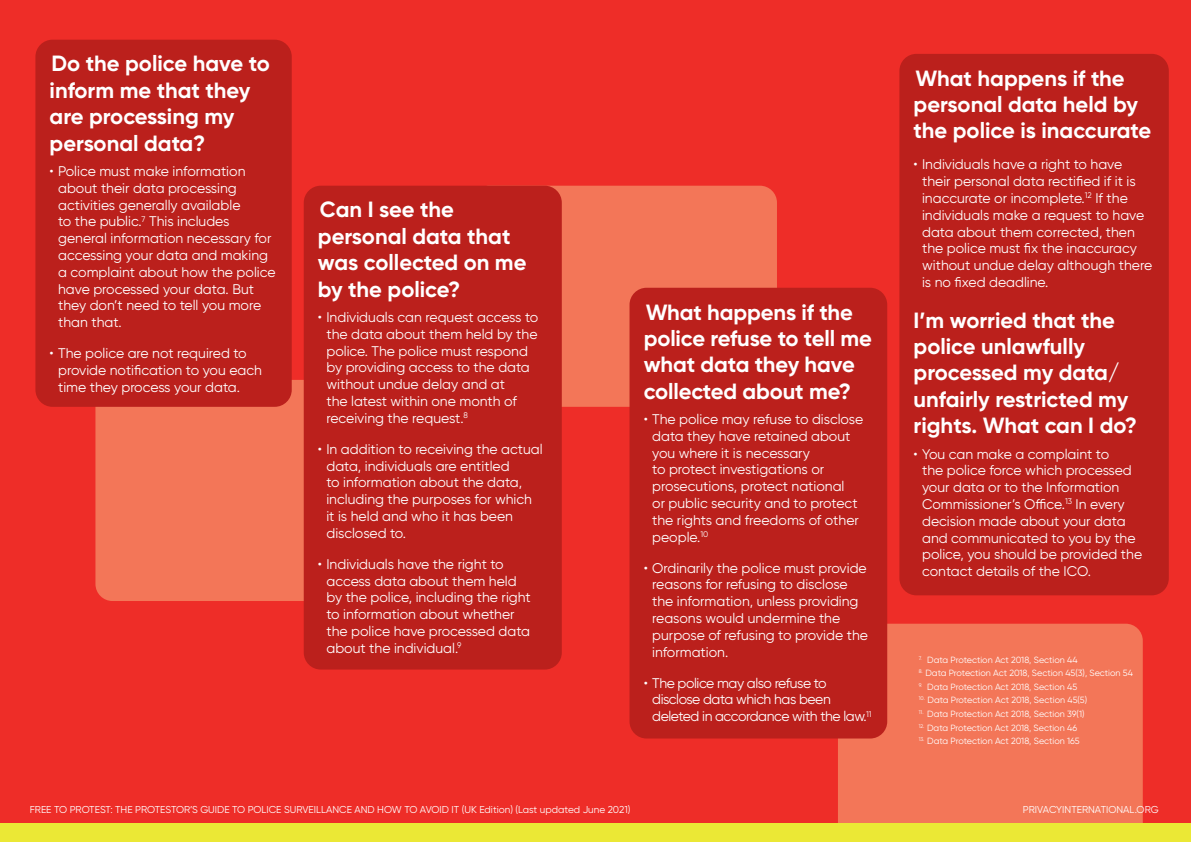
<style>
.page{position:relative;width:1191px;height:842px;background:#ee2d28}
.page>*{position:absolute;margin:0;border:0;box-sizing:border-box;transform-origin:0 0}
.Sub_Headings{font:700 22px/26.4px "Gilroy";letter-spacing:-.005em;color:#fff}
.Bullet_Points{font:700 22px/26.4px "Gilroy";color:#fff}
.Bullet_Points-2{font:14px/16.8px "Gilroy";color:#fff}
.Bullet_Points-3{font:14px/16.8px "Gilroy";letter-spacing:-.03em;color:#fff}
.Footnotes{font:10px "Gilroy";color:#fff}
.Footnotes-2{font:9px "Gilroy";color:#fff}
</style>
<div class="page">
<div style="left:95px;top:380px;width:305px;height:221px;background:#f37658;border-radius:17px"></div>
<div style="left:472px;top:186px;width:305px;height:221px;background:#f37658;border-radius:17px"></div>
<div style="left:838px;top:624px;width:304px;height:199px;background:#f37658"></div>
<div style="left:35px;top:40px;width:257px;height:367px;background:#bb201c;border-radius:17px"></div>
<div style="left:304px;top:186px;width:258px;height:483px;background:#bb201c;border-radius:17px"></div>
<div style="left:629px;top:288px;width:258px;height:450px;background:#bb201c;border-radius:17px"></div>
<div style="left:899px;top:54px;width:269px;height:541px;background:#bb201c;border-radius:17px"></div>
<div style="left:0;top:823px;width:1191px;height:19px;background:#ebe835"></div>
<p class="Sub_Headings" style="left:50px;top:50px;width:222px">Do the police have to inform me that they are processing my personal data?</p>
<p class="Bullet_Points-2" style="left:58px;top:163px;width:219px;text-indent:-9px">• Police must make information about their data processing activities generally available<br>to the public.<sup>7</sup> This includes general information necessary for accessing your data and making a complaint about how the police have processed your data. But they don’t need to tell you more than that.</p>
<p class="Bullet_Points-2" style="left:58px;top:345px;width:205px;text-indent:-9px">• The police are not required to provide notification to you each time they process your data.</p>
<p class="Sub_Headings" style="left:318px;top:196px;width:210px">Can I see the personal data that was collected on me by the police?</p>
<p class="Bullet_Points-2" style="left:326px;top:309px;width:213px;text-indent:-9px">• Individuals can request access to the data about them held by the police. The police must respond by providing access to the data without undue delay and at<br>the latest within one month of receiving the request.<sup>8</sup></p>
<p class="Bullet_Points-2" style="left:326px;top:440px;width:218px;text-indent:-9px">• In addition to receiving the actual data, individuals are entitled<br>to information about the data, including the purposes for which it is held and who it has been disclosed to.</p>
<p class="Bullet_Points-2" style="left:326px;top:555px;width:206px;text-indent:-9px">• Individuals have the right to access data about them held by the police, including the right to information about whether the police have processed data about the individual.<sup>9</sup></p>
<p class="Sub_Headings" style="left:643px;top:298px;width:230px">What happens if the police refuse to tell me what data they have collected about me?</p>
<p class="Bullet_Points-2" style="left:652px;top:411px;width:213px;text-indent:-9px">• The police may refuse to disclose data they have retained about you where it is necessary<br>to protect investigations or prosecutions, protect national<br>or public security and to protect the rights and freedoms of other people.<sup>10</sup></p>
<p class="Bullet_Points-2" style="left:652px;top:559px;width:217px;text-indent:-9px">• Ordinarily the police must provide reasons for refusing to disclose the information, unless providing reasons would undermine the purpose of refusing to provide the information.</p>
<p class="Bullet_Points-3" style="left:652px;top:674px;width:221px;text-indent:-9px">• The police may also refuse to disclose data which has been deleted in accordance with the law.<sup>11</sup></p>
<p class="Bullet_Points" style="left:913px;top:65px;width:239px">What happens if the personal data held by the police is inaccurate</p>
<p class="Bullet_Points-2" style="left:922px;top:156px;width:232px;text-indent:-9px">• Individuals have a right to have their personal data rectified if it is inaccurate or incomplete.<sup>12</sup> If the individuals make a request to have data about them corrected, then the police must fix the inaccuracy without undue delay although there is no fixed deadline.</p>
<p class="Sub_Headings" style="left:913px;top:307px;width:225px">I’m worried that the police unlawfully processed my data/ unfairly restricted my rights. What can I do?</p>
<p class="Bullet_Points-2" style="left:922px;top:445px;width:222px;text-indent:-9px">• You can make a complaint to<br>the police force which processed your data or to the Information<br>Commissioner’s Office.<sup>13</sup> In every decision made about your data and communicated to you by the police, you should be provided the contact details of the ICO.</p>
<p class="Footnotes-2" style="left:918px;top:654px;width:160px"><sup>7.</sup> Data Protection Act 2018, Section 44</p>
<p class="Footnotes-2" style="left:918px;top:667px;width:216px"><sup>8.</sup> Data Protection Act 2018, Section 45(3), Section 54</p>
<p class="Footnotes-2" style="left:918px;top:681px;width:160px"><sup>9.</sup> Data Protection Act 2018, Section 45</p>
<p class="Footnotes-2" style="left:918px;top:695px;width:170px"><sup>10.</sup> Data Protection Act 2018, Section 45(5)</p>
<p class="Footnotes-2" style="left:918px;top:708px;width:167px"><sup>11.</sup> Data Protection Act 2018, Section 39(1)</p>
<p class="Footnotes-2" style="left:918px;top:722px;width:160px"><sup>12.</sup> Data Protection Act 2018, Section 46</p>
<p class="Footnotes-2" style="left:918px;top:736px;width:162px"><sup>13.</sup> Data Protection Act 2018, Section 165</p>
<p class="Footnotes" style="left:30px;top:803px;width:602px">FREE TO PROTEST: THE PROTESTOR’S GUIDE TO POLICE SURVEILLANCE AND HOW TO AVOID IT (UK Edition) (Last updated June 2021)</p>
<p class="Footnotes" style="left:1023px;top:803px;width:137px">PRIVACYINTERNATIONAL.ORG</p>
</div>
